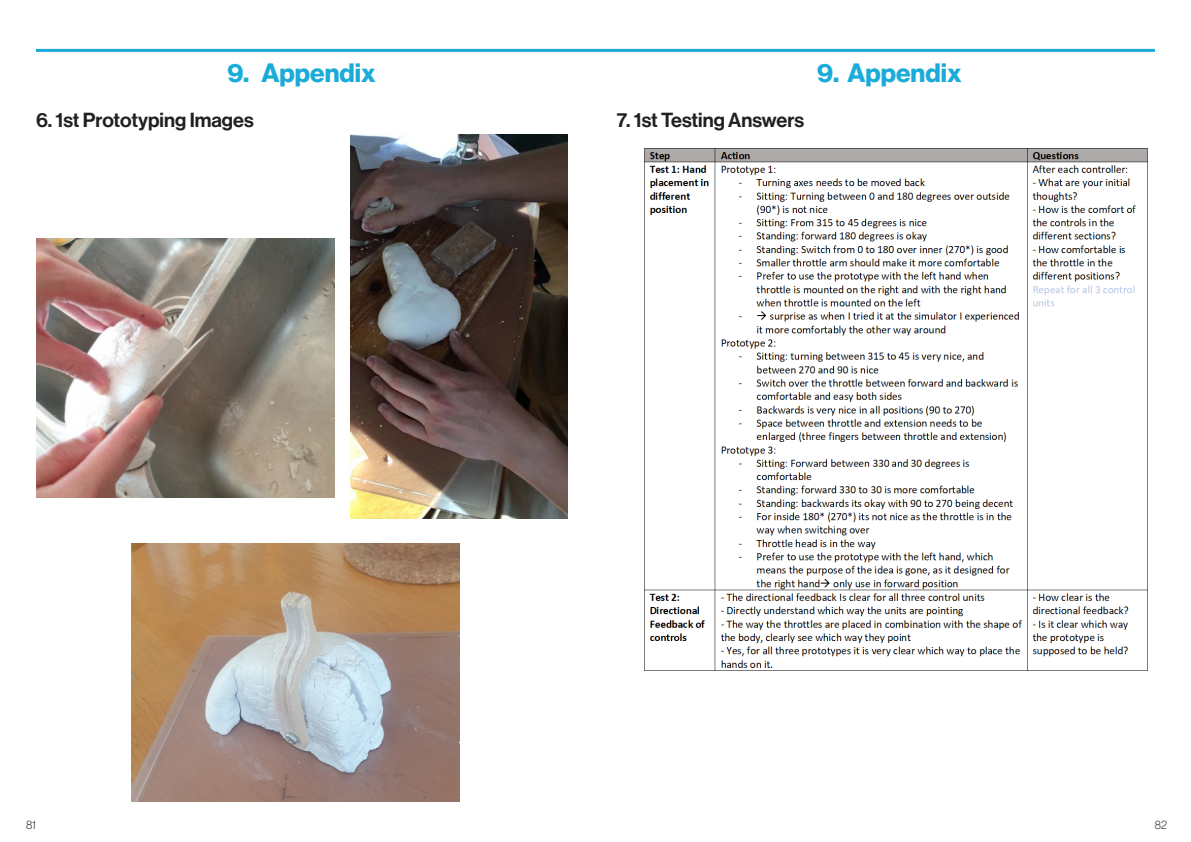
<style>
.page{position:relative;width:1191px;height:842px;background:#fff}
.page>*{position:absolute;margin:0;border:0;box-sizing:border-box;transform-origin:0 0}
.t1{font:26px "N Haas Grotesk DS Pro 75 Bd";color:#1babd9}
.t2{font:20px "N Haas Grotesk DS Pro 65 Md";color:#231f20}
.t3{font:12px "N Haas Grotesk DS Pro 35 X Lt";color:#231f20}
</style>
<div class="page">
<hr style="left:36px;top:49px;width:1119px;height:3px;background:#1babd9">
<img style="left:351px;top:135px;width:216px;height:384px">
<img style="left:36px;top:238px;width:298px;height:259px">
<img style="left:131px;top:544px;width:328px;height:257px">
<img style="left:644px;top:149px;width:504px;height:522px">
<p class="t1" style="left:227px;top:57px;width:150px">9. Appendix</p>
<p class="t1" style="left:817px;top:57px;width:146px">9. Appendix</p>
<p class="t2" style="left:36px;top:109px;width:219px">6. 1st Prototyping Images</p>
<p class="t2" style="left:617px;top:109px;width:189px">7. 1st Testing Answers</p>
<p class="t3" style="left:26px;top:818px;width:11px">81</p>
<p class="t3" style="left:1155px;top:818px;width:14px">82</p>
</div>
